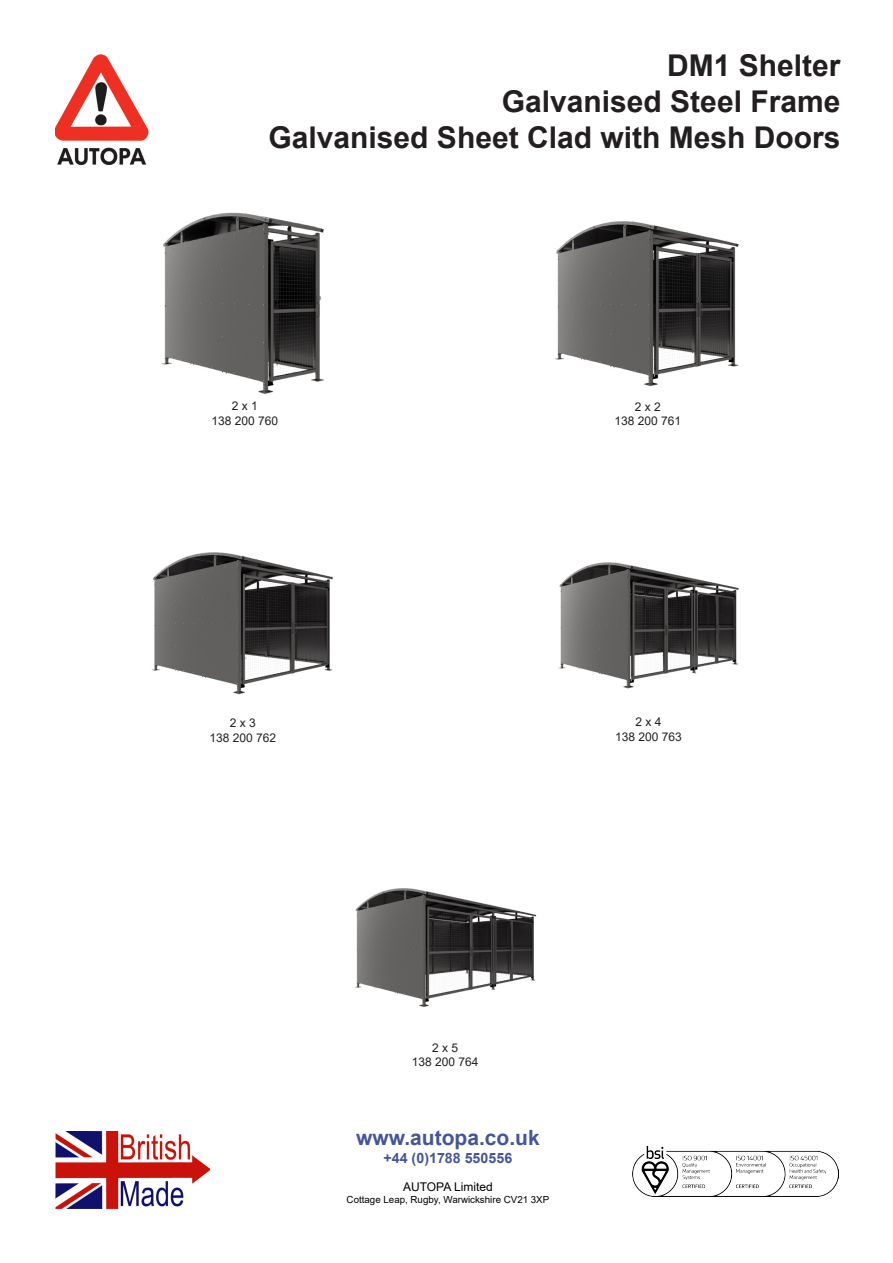
<style>
.page{position:relative;width:893px;height:1263px;background:#fff}
.page>*{position:absolute;margin:0;border:0;box-sizing:border-box;transform-origin:0 0}
.t1{font:700 30px "Arial";color:#231f20}
.t2{font:700 21px "Arial";color:#44559a}
.t3{font:700 14.25px "Arial";color:#44559a}
.t4{font:12px "Arial";color:#231f20}
.t5{font:12px "Arial";color:#000}
.t6{font:9.75px "Arial";color:#000}
</style>
<div class="page">
<img style="left:55px;top:54px;width:94px;height:111px">
<img style="left:55px;top:1131px;width:155px;height:78px">
<img style="left:633px;top:1146px;width:206px;height:51px">
<img style="left:161px;top:212px;width:163px;height:182px">
<img style="left:554px;top:221px;width:185px;height:166px">
<img style="left:152px;top:552px;width:181px;height:143px">
<img style="left:558px;top:562px;width:181px;height:127px">
<img style="left:355px;top:888px;width:182px;height:119px">
<p class="t1" style="left:667px;top:44px;width:175px">DM1 Shelter</p>
<p class="t1" style="left:502px;top:80px;width:340px">Galvanised Steel Frame</p>
<p class="t1" style="left:269px;top:116px;width:573px">Galvanised Sheet Clad with Mesh Doors</p>
<p class="t4" style="left:232px;top:398px;width:28px">2 x 1</p>
<p class="t4" style="left:211px;top:412px;width:68px">138 200 760</p>
<p class="t4" style="left:230px;top:715px;width:28px">2 x 3</p>
<p class="t4" style="left:209px;top:729px;width:68px">138 200 762</p>
<p class="t4" style="left:635px;top:398px;width:28px">2 x 2</p>
<p class="t4" style="left:614px;top:412px;width:68px">138 200 761</p>
<p class="t4" style="left:635px;top:714px;width:28px">2 x 4</p>
<p class="t4" style="left:615px;top:728px;width:68px">138 200 763</p>
<p class="t4" style="left:432px;top:1039px;width:28px">2 x 5</p>
<p class="t4" style="left:412px;top:1053px;width:68px">138 200 764</p>
<p class="t2" style="left:356px;top:1123px;width:185px">www.autopa.co.uk</p>
<p class="t3" style="left:383px;top:1147px;width:130px">+44 (0)1788 550556</p>
<p class="t5" style="left:403px;top:1179px;width:91px">AUTOPA Limited</p>
<p class="t6" style="left:347px;top:1193px;width:204px">Cottage Leap, Rugby, Warwickshire CV21 3XP</p>
</div>
